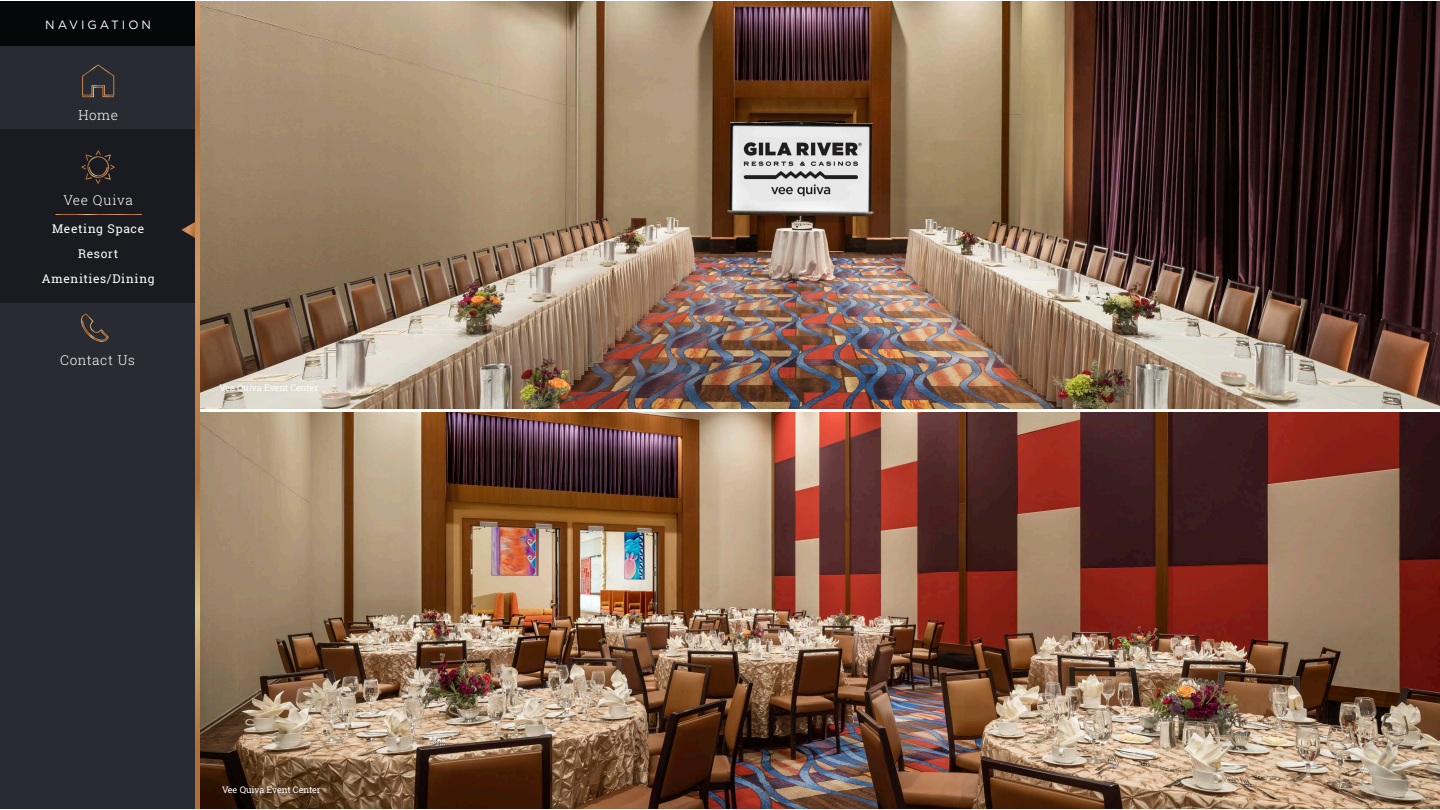
<style>
.page{position:relative;width:1440px;height:810px;background:#fff}
.page>*{position:absolute;margin:0;border:0;box-sizing:border-box;transform-origin:0 0}
.t1{font:300 13.5px "Roboto Slab";letter-spacing:.045em;color:#fff}
.t2{font:12px/24.8px "Roboto Slab";letter-spacing:.055em;color:#fff;text-align:center}
.t3{font:12px "Gotham HTF";letter-spacing:.245em;color:#fff}
.t4{font:9px "Roboto Slab";letter-spacing:-.01em;color:#fff}
</style>
<div class="page">
<img style="left:200px;top:412px;width:1240px;height:397px">
<img style="left:200px;top:1px;width:1240px;height:408px">
<div style="left:0;top:0;width:200px;height:810px;background:#282b32"></div>
<div style="left:0;top:130px;width:197px;height:173px;background:#191b20"></div>
<svg style="left:181px;top:222px;width:14px;height:16px"></svg>
<div style="left:0;top:1px;width:196px;height:45px;background:#060709"></div>
<svg style="left:195px;top:1px;width:5px;height:808px;background:#c28851"></svg>
<hr style="left:0;top:0;width:1440px;height:1px;background:#fff">
<hr style="left:0;top:809px;width:1440px;height:1px;background:#fff">
<svg style="left:82px;top:64px;width:33px;height:34px"></svg>
<svg style="left:81px;top:150px;width:34px;height:34px"></svg>
<hr style="left:56px;top:214px;width:86px;height:1px;background:#fff">
<svg style="left:81px;top:313px;width:28px;height:29px"></svg>
<h2 class="t3" style="left:45px;top:18px;width:107px">NAVIGATION</h2>
<h1 class="t1" style="left:78px;top:106px;width:41px">Home</h1>
<h1 class="t1" style="left:63px;top:191px;width:71px">Vee Quiva</h1>
<h2 class="t2" style="left:42px;top:216px;width:114px">Meeting Space<br>Resort<br>Amenities/Dining</h2>
<h1 class="t1" style="left:60px;top:351px;width:76px">Contact Us</h1>
<p class="t4" style="left:219px;top:381px;width:100px">Vee Quiva Event Center</p>
<p class="t4" style="left:222px;top:783px;width:100px">Vee Quiva Event Center</p>
</div>
